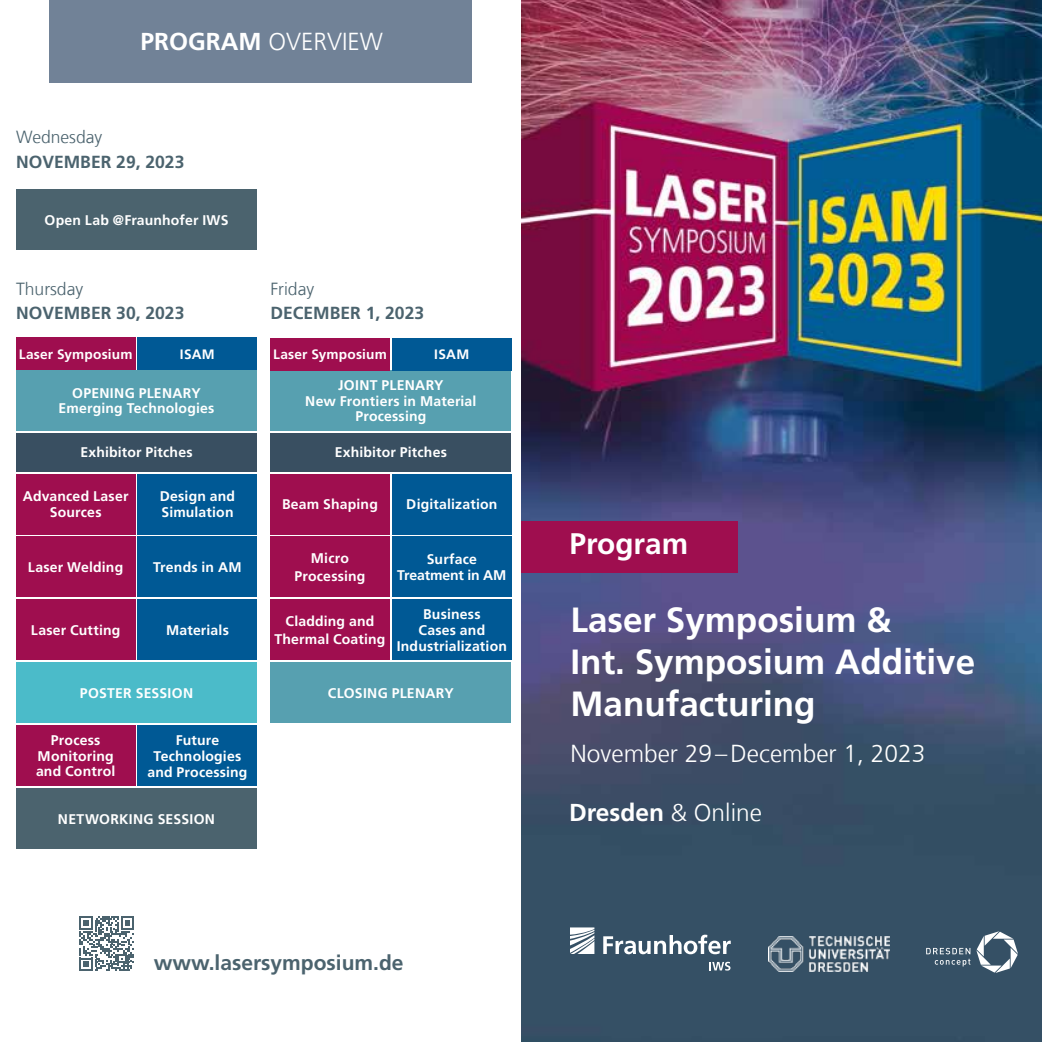
<style>
.page{position:relative;width:1042px;height:1042px;background:#fff}
.page>*{position:absolute;margin:0;border:0;box-sizing:border-box;transform-origin:0 0}
.t1{font:700 35px/42px "Frutiger LT Com";color:#fff}
.t2{font:700 29.75px "Frutiger LT Com";color:#fff}
.t3{font:300 24.5px "Frutiger LT Com";color:#fff}
.t4{font:700 24.5px "Frutiger LT Com";color:#fff}
.t5{font:700 21px "Frutiger LT Com";color:#4b636e}
.t6{font:700 17.5px "Frutiger LT Com";color:#4b636e}
.t7{font:300 17.5px "Frutiger LT Com";color:#4b636e}
.t8{font:700 14px/15.8px "Frutiger LT Com";letter-spacing:.015em;color:#fff;text-align:center}
.t9{font:700 13.65px "Frutiger LT Com";letter-spacing:.015em;color:#fff}
.s1{font-weight:700}
.s2{font-weight:300}
</style>
<div class="page">
<img style="left:521px;top:0;width:521px;height:1042px">
<svg style="left:570px;top:927px;width:24px;height:27px"></svg>
<svg style="left:603px;top:934px;width:128px;height:20px"></svg>
<svg style="left:709px;top:962px;width:21px;height:8px"></svg>
<img style="left:769px;top:936px;width:120px;height:35px">
<svg style="left:926px;top:948px;width:44px;height:18px"></svg>
<svg style="left:976px;top:931px;width:42px;height:42px"></svg>
<div style="left:521px;top:521px;width:216px;height:51px;background:#9f0e4f"></div>
<svg style="left:79px;top:916px;width:55px;height:55px"></svg>
<div style="left:16px;top:474px;width:119px;height:60px;background:#9f0e4f"></div>
<div style="left:138px;top:474px;width:119px;height:60px;background:#005995"></div>
<div style="left:16px;top:537px;width:119px;height:60px;background:#9f0e4f"></div>
<div style="left:138px;top:537px;width:119px;height:60px;background:#005995"></div>
<div style="left:16px;top:599px;width:119px;height:61px;background:#9f0e4f"></div>
<div style="left:138px;top:599px;width:119px;height:61px;background:#005995"></div>
<div style="left:16px;top:662px;width:241px;height:61px;background:#4bbbc9"></div>
<div style="left:16px;top:725px;width:119px;height:60px;background:#9f0e4f"></div>
<div style="left:138px;top:725px;width:119px;height:61px;background:#005995"></div>
<div style="left:16px;top:788px;width:241px;height:60px;background:#4b636e"></div>
<div style="left:16px;top:433px;width:241px;height:38px;background:#394f61"></div>
<div style="left:16px;top:370px;width:241px;height:60px;background:#57a0b0"></div>
<div style="left:270px;top:474px;width:119px;height:60px;background:#9f0e4f"></div>
<div style="left:392px;top:474px;width:119px;height:60px;background:#005995"></div>
<div style="left:270px;top:537px;width:119px;height:60px;background:#9f0e4f"></div>
<div style="left:392px;top:537px;width:119px;height:60px;background:#005995"></div>
<div style="left:270px;top:599px;width:119px;height:61px;background:#9f0e4f"></div>
<div style="left:392px;top:599px;width:119px;height:61px;background:#005995"></div>
<div style="left:270px;top:433px;width:241px;height:38px;background:#394f61"></div>
<div style="left:270px;top:370px;width:241px;height:60px;background:#57a0b0"></div>
<div style="left:270px;top:662px;width:241px;height:61px;background:#57a0b0"></div>
<div style="left:16px;top:189px;width:241px;height:61px;background:#4b636e"></div>
<div style="left:16px;top:338px;width:119px;height:32px;background:#9f0e4f"></div>
<div style="left:138px;top:338px;width:119px;height:32px;background:#005995"></div>
<div style="left:270px;top:338px;width:119px;height:32px;background:#9f0e4f"></div>
<div style="left:392px;top:338px;width:119px;height:32px;background:#005995"></div>
<div style="left:50px;top:0;width:422px;height:83px;background:#718297"></div>
<h3 class="t3" style="left:140px;top:28px;width:244px"><span class="s1">PROGRAM</span> OVERVIEW</h3>
<p class="t7" style="left:16px;top:127px;width:88px">Wednesday</p>
<p class="t6" style="left:16px;top:151px;width:170px">NOVEMBER 29, 2023</p>
<p class="t8" style="left:45px;top:212px;width:186px">Open Lab @Fraunhofer IWS</p>
<p class="t7" style="left:16px;top:278px;width:69px">Thursday</p>
<p class="t6" style="left:16px;top:303px;width:170px">NOVEMBER 30, 2023</p>
<p class="t7" style="left:270px;top:278px;width:45px">Friday</p>
<p class="t6" style="left:270px;top:303px;width:155px">DECEMBER 1, 2023</p>
<p class="t9" style="left:19px;top:346px;width:115px">Laser Symposium</p>
<p class="t9" style="left:180px;top:346px;width:36px">ISAM</p>
<p class="t9" style="left:273px;top:347px;width:115px">Laser Symposium</p>
<p class="t9" style="left:434px;top:347px;width:36px">ISAM</p>
<p class="t8" style="left:59px;top:385px;width:157px">OPENING PLENARY<br>Emerging Technologies</p>
<p class="t8" style="left:80px;top:445px;width:114px">Exhibitor Pitches</p>
<p class="t8" style="left:23px;top:489px;width:107px">Advanced Laser<br>Sources</p>
<p class="t8" style="left:160px;top:489px;width:77px;text-align:left">Design and<br>Simulation</p>
<p class="t8" style="left:28px;top:559px;width:97px">Laser Welding</p>
<p class="t8" style="left:153px;top:559px;width:90px">Trends in AM</p>
<p class="t8" style="left:31px;top:622px;width:91px">Laser Cutting</p>
<p class="t8" style="left:166px;top:622px;width:64px">Materials</p>
<p class="t8" style="left:80px;top:685px;width:115px">POSTER SESSION</p>
<p class="t8" style="left:36px;top:732px;width:81px">Process<br>Monitoring and Control</p>
<p class="t8" style="left:147px;top:732px;width:102px">Future<br>Technologies and Processing</p>
<p class="t8" style="left:58px;top:811px;width:159px">NETWORKING SESSION</p>
<p class="t8" style="left:305px;top:377px;width:173px">JOINT PLENARY<br>New Frontiers in Material<br>Processing</p>
<p class="t8" style="left:335px;top:445px;width:114px">Exhibitor Pitches</p>
<p class="t8" style="left:282px;top:497px;width:97px">Beam Shaping</p>
<p class="t8" style="left:406px;top:497px;width:93px">Digitalization</p>
<p class="t8" style="left:294px;top:550px;width:72px;line-height:17.5px">Micro<br>Processing</p>
<p class="t8" style="left:397px;top:551px;width:111px">Surface<br>Treatment in AM</p>
<p class="t8" style="left:274px;top:613px;width:113px;line-height:17.5px">Cladding and<br>Thermal Coating</p>
<p class="t8" style="left:397px;top:606px;width:112px">Business<br>Cases and<br>Industrialization</p>
<p class="t8" style="left:328px;top:685px;width:127px">CLOSING PLENARY</p>
<h3 class="t5" style="left:154px;top:950px;width:251px">www.lasersymposium.de</h3>
<h2 class="t2" style="left:569px;top:527px;width:120px">Program</h2>
<h1 class="t1" style="left:570px;top:599px;width:406px">Laser Symposium &amp;<br>Int. Symposium Additive<br>Manufacturing</h1>
<h3 class="t3" style="left:570px;top:739px;width:356px">November 29–December 1, 2023</h3>
<h3 class="t4" style="left:569px;top:798px;width:194px">Dresden <span class="s2">&amp; Online</span></h3>
</div>
